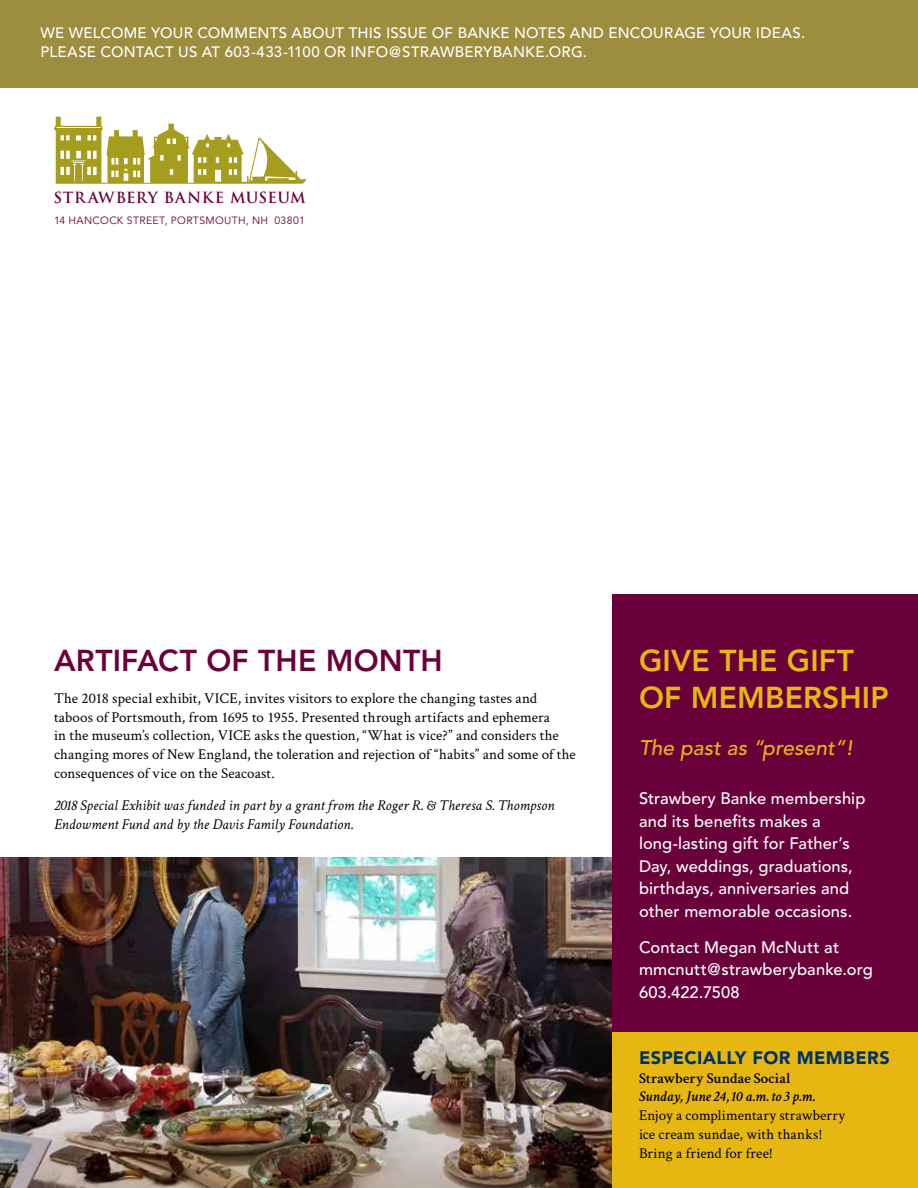
<style>
.page{position:relative;width:918px;height:1188px;background:#fff}
.page>*{position:absolute;margin:0;border:0;box-sizing:border-box;transform-origin:0 0}
.t1{font:800 30px/37.5px "Avenir";letter-spacing:.005em;color:#e6b711}
.t2{font:800 30px "Avenir";letter-spacing:.005em;color:#6a003a}
.t3{font:italic 500 21px "Avenir";letter-spacing:.005em;color:#e6b711}
.t4{font:900 18px "Avenir";letter-spacing:.02em;color:#003262}
.t5{font:500 16.5px/22.5px "Avenir";letter-spacing:.005em;color:#fff}
.t6{font:15px/18.8px "Crimson Text";letter-spacing:.005em;color:#000}
.t7{font:500 15px/18.8px "Avenir";letter-spacing:.015em;color:#fff}
.t8{font:italic 15px/18.8px "Crimson Text";color:#000}
.t9{font:italic 600 15px "Crimson Text";color:#000}
.t10{font:600 15px "Crimson Text";color:#000}
.t11{font:700 15px "Trajan";letter-spacing:.035em;color:#6a003a}
.t12{font:10.5px "Avenir";letter-spacing:.035em;color:#6a003a}
</style>
<div class="page">
<svg style="left:54px;top:117px;width:252px;height:67px"></svg>
<div style="left:0;top:0;width:918px;height:88px;background:#9d8d3e"></div>
<div style="left:612px;top:594px;width:306px;height:594px;background:#6a003a"></div>
<img style="left:0;top:857px;width:612px;height:331px">
<div style="left:612px;top:1033px;width:306px;height:155px;background:#e6b711"></div>
<p class="t7" style="left:40px;top:24px;width:766px">WE WELCOME YOUR COMMENTS ABOUT THIS ISSUE OF BANKE NOTES AND ENCOURAGE YOUR IDEAS.<br>PLEASE CONTACT US AT 603-433-1100 OR INFO@STRAWBERYBANKE.ORG.</p>
<p class="t11" style="left:53px;top:189px;width:254px">STR AWBERY BANKE MUSEUM</p>
<p class="t12" style="left:54px;top:215px;width:252px">14 HANCOCK STREET, PORTSMOUTH, NH 03801</p>
<h1 class="t2" style="left:54px;top:642px;width:390px">ARTIFACT OF THE MONTH</h1>
<p class="t6" style="left:54px;top:688px;width:523px">The 2018 special exhibit, VICE, invites visitors to explore the changing tastes and taboos of Portsmouth, from 1695 to 1955. Presented through artifacts and ephemera<br>in the museum’s collection, VICE asks the question, “What is vice?” and considers the changing mores of New England, the toleration and rejection of “habits” and some of the consequences of vice on the Seacoast.</p>
<p class="t8" style="left:54px;top:796px;width:502px">2018 Special Exhibit was funded in part by a grant from the Roger R. &amp; Theresa S. Thompson<br>Endowment Fund and by the Davis Family Foundation.</p>
<h1 class="t1" style="left:639px;top:641px;width:251px">GIVE THE GIFT<br>OF MEMBERSHIP</h1>
<h2 class="t3" style="left:639px;top:735px;width:215px">The past as “present”!</h2>
<p class="t5" style="left:639px;top:787px;width:228px">Strawbery Banke membership and its benefits makes a long-lasting gift for Father’s<br>Day, weddings, graduations, birthdays, anniversaries and other memorable occasions.</p>
<p class="t5" style="left:639px;top:936px;width:235px">Contact Megan McNutt at mmcnutt@strawberybanke.org<br>603.422.7508</p>
<p class="t4" style="left:639px;top:1047px;width:252px">ESPECIALLY FOR MEMBERS</p>
<p class="t10" style="left:639px;top:1067px;width:153px">Strawbery Sundae Social</p>
<p class="t9" style="left:639px;top:1086px;width:178px">Sunday, June 24, 10 a.m. to 3 p.m.</p>
<p class="t6" style="left:639px;top:1105px;width:208px">Enjoy a complimentary strawberry ice cream sundae, with thanks!<br>Bring a friend for free!</p>
</div>
